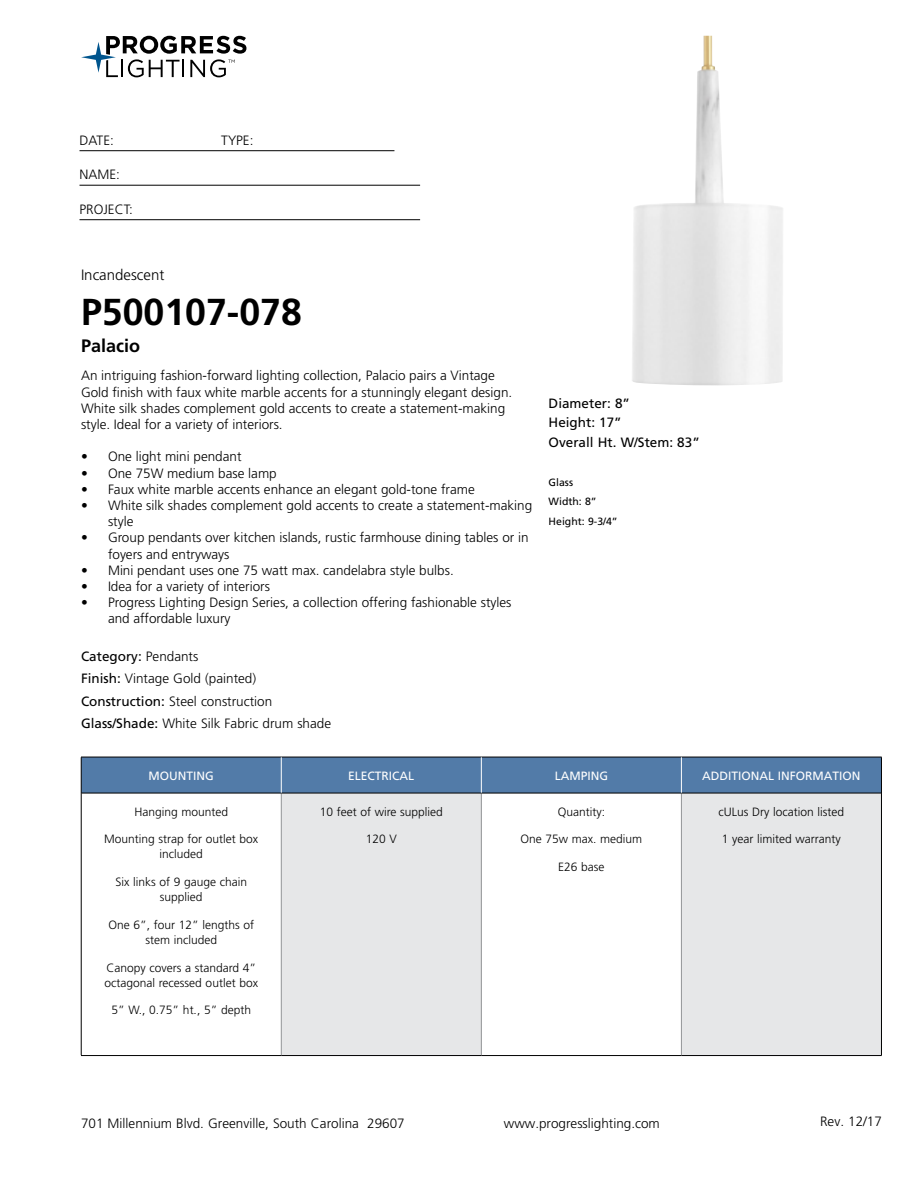
<style>
.page{position:relative;width:918px;height:1188px;background:#fff}
.page>*{position:absolute;margin:0;border:0;box-sizing:border-box;transform-origin:0 0}
.t1{font:700 37.5px "Frutiger LT Std";color:#000}
.t2{font:700 18px "Frutiger LT Std";color:#000}
.t3{font:300 15px "Frutiger LT Std";color:#000}
.t4{font:300 13.5px/16.2px "Frutiger LT Std";color:#000}
.t5{font:13.5px/19.5px "Frutiger LT Std";color:#000}
.t6{font:300 12px/15px "Frutiger LT Std";color:#000;text-align:center}
.t7{font:12px "Frutiger LT Std";color:#fff}
.t8{font:10.5px/19.5px "Frutiger LT Std";color:#000}
.s1{font-weight:400}
</style>
<div class="page">
<svg style="left:81px;top:36px;width:165px;height:41px"></svg>
<hr style="left:80px;top:150px;width:314px;height:1px;background:#000">
<hr style="left:80px;top:185px;width:340px;height:1px;background:#000">
<hr style="left:80px;top:219px;width:340px;height:1px;background:#000">
<div style="left:82px;top:758px;width:799px;height:35px;background:#527ba8"></div>
<div style="left:281px;top:793px;width:200px;height:263px;background:#e6e7e8"></div>
<div style="left:681px;top:793px;width:200px;height:263px;background:#e6e7e8"></div>
<hr style="left:281px;top:793px;width:1px;height:262px;background:#939598">
<hr style="left:481px;top:793px;width:1px;height:262px;background:#939598">
<hr style="left:681px;top:793px;width:1px;height:262px;background:#939598">
<hr style="left:81px;top:793px;width:200px;height:1px;background:#000">
<hr style="left:281px;top:793px;width:200px;height:1px;background:#000">
<hr style="left:481px;top:793px;width:200px;height:1px;background:#000">
<hr style="left:681px;top:793px;width:200px;height:1px;background:#000">
<hr style="left:81px;top:1055px;width:200px;height:1px;background:#000">
<hr style="left:281px;top:1055px;width:200px;height:1px;background:#000">
<hr style="left:481px;top:1055px;width:200px;height:1px;background:#000">
<hr style="left:681px;top:1055px;width:201px;height:1px;background:#000">
<hr style="left:81px;top:757px;width:200px;height:1px;background:#000">
<hr style="left:81px;top:757px;width:1px;height:36px;background:#000">
<hr style="left:281px;top:757px;width:200px;height:1px;background:#000">
<hr style="left:481px;top:757px;width:200px;height:1px;background:#000">
<hr style="left:681px;top:757px;width:201px;height:1px;background:#000">
<hr style="left:881px;top:757px;width:1px;height:36px;background:#000">
<hr style="left:81px;top:793px;width:1px;height:262px;background:#000">
<hr style="left:881px;top:793px;width:1px;height:262px;background:#000">
<hr style="left:281px;top:757px;width:1px;height:36px;background:#fff">
<hr style="left:681px;top:757px;width:1px;height:36px;background:#fff">
<hr style="left:481px;top:757px;width:1px;height:36px;background:#fff">
<img style="left:632px;top:36px;width:151px;height:349px">
<p class="t4" style="left:80px;top:132px;width:36px">DATE:</p>
<p class="t4" style="left:221px;top:132px;width:34px">TYPE:</p>
<p class="t4" style="left:80px;top:167px;width:42px">NAME:</p>
<p class="t4" style="left:80px;top:201px;width:55px">PROJECT:</p>
<p class="t3" style="left:81px;top:266px;width:85px">Incandescent</p>
<h1 class="t1" style="left:81px;top:290px;width:222px">P500107-078</h1>
<h2 class="t2" style="left:81px;top:335px;width:61px">Palacio</h2>
<p class="t4" style="left:81px;top:368px;width:433px">An intriguing fashion-forward lighting collection, Palacio pairs a Vintage Gold finish with faux white marble accents for a stunningly elegant design.<br>White silk shades complement gold accents to create a statement-making style. Ideal for a variety of interiors.</p>
<p class="t4" style="left:81px;top:449px;width:162px">• One light mini pendant</p>
<p class="t4" style="left:81px;top:465px;width:197px">• One 75W medium base lamp</p>
<p class="t4" style="left:81px;top:481px;width:395px">• Faux white marble accents enhance an elegant gold-tone frame</p>
<p class="t4" style="left:108px;top:497px;width:426px;text-indent:-27px">• White silk shades complement gold accents to create a statement-making style</p>
<p class="t4" style="left:108px;top:530px;width:422px;text-indent:-27px">• Group pendants over kitchen islands, rustic farmhouse dining tables or in foyers and entryways</p>
<p class="t4" style="left:81px;top:562px;width:374px">• Mini pendant uses one 75 watt max. candelabra style bulbs.</p>
<p class="t4" style="left:81px;top:578px;width:190px">• Idea for a variety of interiors</p>
<p class="t4" style="left:108px;top:595px;width:405px;text-indent:-27px">• Progress Lighting Design Series, a collection offering fashionable styles and affordable luxury</p>
<p class="t4" style="left:81px;top:645px;width:252px;line-height:22.5px"><span class="s1">Category:</span> Pendants<br><span class="s1">Finish:</span> Vintage Gold (painted)<br><span class="s1">Construction:</span> Steel construction<br><span class="s1">Glass/Shade:</span> White Silk Fabric drum shade</p>
<p class="t5" style="left:549px;top:393px;width:153px">Diameter: 8”<br>Height: 17”<br>Overall Ht. W/Stem: 83”</p>
<p class="t8" style="left:549px;top:472px;width:71px">Glass<br>Width: 8”<br>Height: 9-3/4”</p>
<p class="t7" style="left:149px;top:768px;width:67px">MOUNTING</p>
<p class="t7" style="left:348px;top:768px;width:68px">ELECTRICAL</p>
<p class="t7" style="left:555px;top:768px;width:55px">LAMPING</p>
<p class="t7" style="left:702px;top:768px;width:160px">ADDITIONAL INFORMATION</p>
<p class="t6" style="left:134px;top:804px;width:95px">Hanging mounted</p>
<p class="t6" style="left:104px;top:832px;width:156px">Mounting strap for outlet box included</p>
<p class="t6" style="left:115px;top:875px;width:133px">Six links of 9 gauge chain supplied</p>
<p class="t6" style="left:108px;top:917px;width:147px">One 6”, four 12” lengths of stem included</p>
<p class="t6" style="left:105px;top:960px;width:155px;text-align:left">Canopy covers a standard 4” octagonal recessed outlet box</p>
<p class="t6" style="left:112px;top:1003px;width:141px">5” W., 0.75” ht., 5” depth</p>
<p class="t6" style="left:320px;top:804px;width:125px">10 feet of wire supplied</p>
<p class="t6" style="left:366px;top:832px;width:33px">120 V</p>
<p class="t6" style="left:719px;top:804px;width:127px">cULus Dry location listed</p>
<p class="t6" style="left:722px;top:832px;width:120px">1 year limited warranty</p>
<p class="t6" style="left:558px;top:804px;width:49px">Quantity:</p>
<p class="t6" style="left:521px;top:832px;width:123px">One 75w max. medium</p>
<p class="t6" style="left:558px;top:860px;width:48px">E26 base</p>
<p class="t4" style="left:81px;top:1115px;width:325px">701 Millennium Blvd. Greenville, South Carolina 29607</p>
<p class="t4" style="left:504px;top:1115px;width:158px">www.progresslighting.com</p>
<p class="t4" style="left:820px;top:1114px;width:63px">Rev. 12/17</p>
</div>
